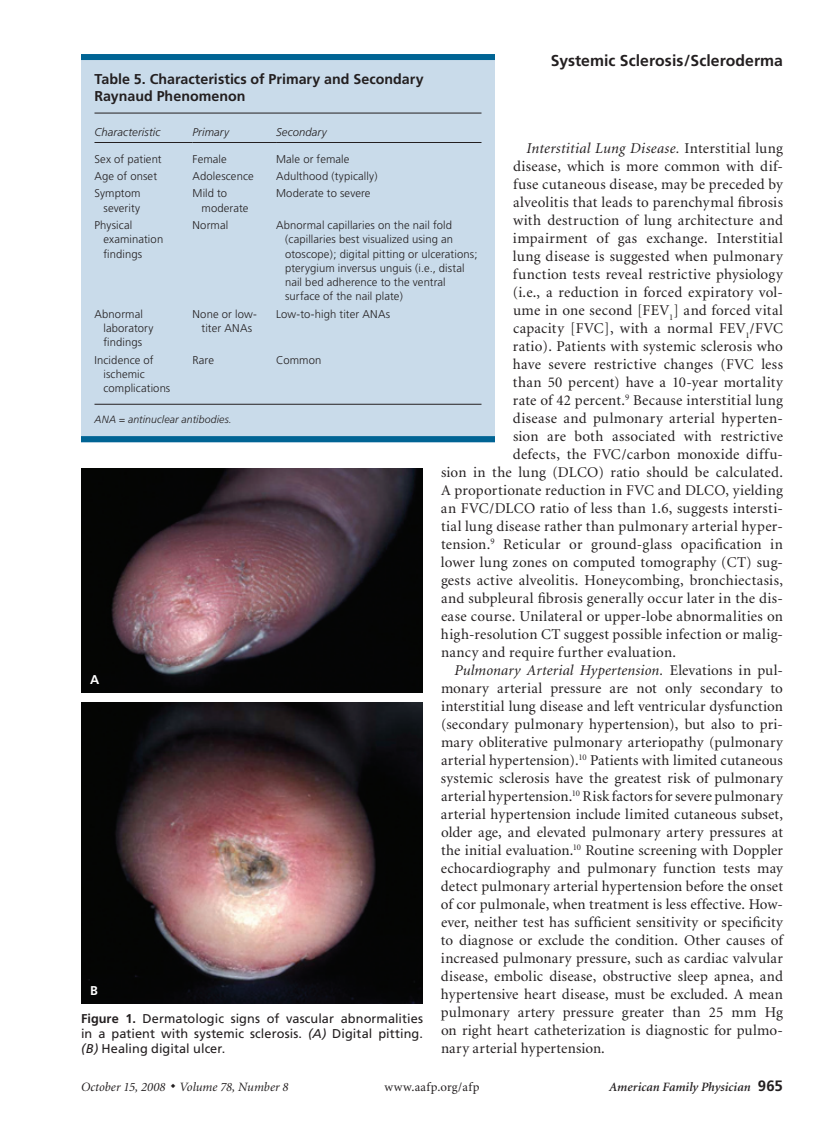
<style>
.page{position:relative;width:837px;height:1134px;background:#fff}
.page>*{position:absolute;margin:0;border:0;box-sizing:border-box;transform-origin:0 0}
.t1{font:700 15.75px "Frutiger";letter-spacing:.005em;color:#231f20}
.t2{font:15px "Minion";letter-spacing:.015em;color:#231f20}
.t3{font:italic 15px "Minion";letter-spacing:.015em;color:#231f20}
.t4{font:700 14.25px/16.5px "Frutiger";color:#231f20}
.t5{font:12.75px/15px "Frutiger";letter-spacing:.005em;color:#231f20;text-align:justify}
.t6{font:italic 12.75px "Minion";letter-spacing:.005em;color:#231f20}
.t7{font:italic 600 12.75px "Minion";letter-spacing:.01em;color:#231f20}
.t8{font:12.75px "Minion";letter-spacing:.03em;color:#231f20}
.t9{font:700 12.75px "Frutiger";color:#fff}
.t10{font:300 11.25px/14.2px "Frutiger";letter-spacing:.01em;color:#231f20}
.t11{font:italic 300 11.25px "Frutiger";letter-spacing:.01em;color:#231f20}
.t12{font:italic 300 10.5px "Frutiger";letter-spacing:.01em;color:#231f20}
.s1{font-style:normal}
.s2{font-weight:700}
.s3{font-style:italic}
.s4{font-family:"Frutiger";font-weight:700;font-style:normal;font-size:15px}
</style>
<div class="page">
<img style="left:81px;top:468px;width:342px;height:225px">
<img style="left:81px;top:702px;width:342px;height:302px">
<div style="left:81px;top:54px;width:414px;height:388px;background:#c9dbea"></div>
<div style="left:81px;top:54px;width:414px;height:6px;background:#006494"></div>
<hr style="left:94px;top:113px;width:388px;height:1px;background:#231f20">
<hr style="left:94px;top:142px;width:99px;height:1px;background:#231f20">
<hr style="left:193px;top:142px;width:83px;height:1px;background:#231f20">
<hr style="left:276px;top:142px;width:206px;height:1px;background:#231f20">
<hr style="left:94px;top:404px;width:388px;height:1px;background:#231f20">
<div style="left:81px;top:436px;width:414px;height:6px;background:#006494"></div>
<p class="t1" style="left:551px;top:51px;width:234px">Systemic Sclerosis/Scleroderma</p>
<p class="t4" style="left:94px;top:71px;width:331px">Table 5. Characteristics of Primary and Secondary<br>Raynaud Phenomenon</p>
<p class="t11" style="left:94px;top:126px;width:67px">Characteristic</p>
<p class="t11" style="left:193px;top:126px;width:38px">Primary</p>
<p class="t11" style="left:276px;top:126px;width:52px">Secondary</p>
<p class="t10" style="left:94px;top:152px;width:69px">Sex of patient</p>
<p class="t10" style="left:193px;top:152px;width:36px">Female</p>
<p class="t10" style="left:276px;top:152px;width:75px">Male or female</p>
<p class="t10" style="left:94px;top:169px;width:64px">Age of onset</p>
<p class="t10" style="left:193px;top:169px;width:63px">Adolescence</p>
<p class="t10" style="left:276px;top:169px;width:103px">Adulthood (typically)</p>
<p class="t10" style="left:94px;top:187px;width:48px;text-align:right">Symptom severity</p>
<p class="t10" style="left:202px;top:187px;width:48px;text-indent:-9px">Mild to moderate</p>
<p class="t10" style="left:276px;top:187px;width:96px">Moderate to severe</p>
<p class="t10" style="left:104px;top:218px;width:61px;text-indent:-9px">Physical examination findings</p>
<p class="t10" style="left:193px;top:218px;width:37px">Normal</p>
<p class="t10" style="left:285px;top:218px;width:194px;text-indent:-9px">Abnormal capillaries on the nail fold (capillaries best visualized using an otoscope); digital pitting or ulcerations; pterygium inversus unguis (i.e., distal nail bed adherence to the ventral surface of the nail plate)</p>
<p class="t10" style="left:104px;top:307px;width:51px;text-indent:-9px">Abnormal laboratory findings</p>
<p class="t10" style="left:193px;top:307px;width:66px;text-align:center">None or low&shy;titer ANAs</p>
<p class="t10" style="left:276px;top:307px;width:116px">Low-to-high titer ANAs</p>
<p class="t10" style="left:104px;top:353px;width:68px;text-indent:-9px">Incidence of ischemic complications</p>
<p class="t10" style="left:193px;top:353px;width:23px">Rare</p>
<p class="t10" style="left:276px;top:353px;width:47px">Common</p>
<p class="t12" style="left:94px;top:413px;width:139px">ANA = antinuclear antibodies.</p>
<p class="t3" style="left:526px;top:141px;width:258px">Interstitial Lung Disease. <span class="s1">Interstitial lung</span></p>
<p class="t2" style="left:513px;top:159px;width:271px">disease, which is more common with dif-</p>
<p class="t2" style="left:513px;top:177px;width:271px">fuse cutaneous disease, may be preceded by</p>
<p class="t2" style="left:513px;top:195px;width:271px">alveolitis that leads to parenchymal fibrosis</p>
<p class="t2" style="left:513px;top:213px;width:271px">with destruction of lung architecture and</p>
<p class="t2" style="left:513px;top:231px;width:272px">impairment of gas exchange. Interstitial</p>
<p class="t2" style="left:513px;top:249px;width:271px">lung disease is suggested when pulmonary</p>
<p class="t2" style="left:513px;top:267px;width:271px">function tests reveal restrictive physiology</p>
<p class="t2" style="left:513px;top:285px;width:272px">(i.e., a reduction in forced expiratory vol-</p>
<p class="t2" style="left:513px;top:303px;width:271px">ume in one second [FEV<sub>1</sub>] and forced vital</p>
<p class="t2" style="left:513px;top:321px;width:271px">capacity [FVC], with a normal FEV<sub>1</sub>/FVC</p>
<p class="t2" style="left:513px;top:339px;width:271px">ratio). Patients with systemic sclerosis who</p>
<p class="t2" style="left:513px;top:357px;width:272px">have severe restrictive changes (FVC less</p>
<p class="t2" style="left:513px;top:375px;width:271px">than 50 percent) have a 10-year mortality</p>
<p class="t2" style="left:513px;top:393px;width:272px">rate of 42 percent.<sup>9</sup> Because interstitial lung</p>
<p class="t2" style="left:513px;top:411px;width:272px">disease and pulmonary arterial hyperten-</p>
<p class="t2" style="left:513px;top:429px;width:272px">sion are both associated with restrictive</p>
<p class="t2" style="left:513px;top:447px;width:272px">defects, the FVC/carbon monoxide diffu-</p>
<p class="t2" style="left:441px;top:465px;width:343px">sion in the lung (DLCO) ratio should be calculated.</p>
<p class="t2" style="left:441px;top:483px;width:343px">A proportionate reduction in FVC and DLCO, yielding</p>
<p class="t2" style="left:441px;top:501px;width:344px">an FVC/DLCO ratio of less than 1.6, suggests intersti-</p>
<p class="t2" style="left:441px;top:519px;width:344px">tial lung disease rather than pulmonary arterial hyper-</p>
<p class="t2" style="left:441px;top:537px;width:343px">tension.<sup>9</sup> Reticular or ground-glass opacification in</p>
<p class="t2" style="left:441px;top:555px;width:344px">lower lung zones on computed tomography (CT) sug-</p>
<p class="t2" style="left:441px;top:573px;width:343px">gests active alveolitis. Honeycombing, bronchiectasis,</p>
<p class="t2" style="left:441px;top:591px;width:343px">and subpleural fibrosis generally occur later in the dis-</p>
<p class="t2" style="left:441px;top:609px;width:343px">ease course. Unilateral or upper-lobe abnormalities on</p>
<p class="t2" style="left:441px;top:627px;width:344px">high-resolution CT suggest possible infection or malig-</p>
<p class="t2" style="left:441px;top:645px;width:237px">nancy and require further evaluation.</p>
<p class="t3" style="left:454px;top:663px;width:330px">Pulmonary Arterial Hypertension. <span class="s1">Elevations in pul-</span></p>
<p class="t2" style="left:441px;top:681px;width:344px">monary arterial pressure are not only secondary to</p>
<p class="t2" style="left:441px;top:699px;width:343px">interstitial lung disease and left ventricular dysfunction</p>
<p class="t2" style="left:441px;top:717px;width:344px">(secondary pulmonary hypertension), but also to pri-</p>
<p class="t2" style="left:441px;top:735px;width:343px">mary obliterative pulmonary arteriopathy (pulmonary</p>
<p class="t2" style="left:441px;top:753px;width:343px">arterial hypertension).<sup>10</sup> Patients with limited cutaneous</p>
<p class="t2" style="left:441px;top:771px;width:344px">systemic sclerosis have the greatest risk of pulmonary</p>
<p class="t2" style="left:441px;top:789px;width:343px">arterial hypertension.<sup>10</sup> Risk factorsforsevere pulmonary</p>
<p class="t2" style="left:441px;top:807px;width:344px">arterial hypertension include limited cutaneous subset,</p>
<p class="t2" style="left:441px;top:825px;width:344px">older age, and elevated pulmonary artery pressures at</p>
<p class="t2" style="left:441px;top:843px;width:343px">the initial evaluation.<sup>10</sup> Routine screening with Doppler</p>
<p class="t2" style="left:441px;top:861px;width:343px">echocardiography and pulmonary function tests may</p>
<p class="t2" style="left:441px;top:879px;width:343px">detect pulmonary arterial hypertension before the onset</p>
<p class="t2" style="left:441px;top:897px;width:344px">of cor pulmonale, when treatment is less effective. How-</p>
<p class="t2" style="left:441px;top:915px;width:343px">ever, neither test has sufficient sensitivity or specificity</p>
<p class="t2" style="left:441px;top:933px;width:343px">to diagnose or exclude the condition. Other causes of</p>
<p class="t2" style="left:441px;top:951px;width:343px">increased pulmonary pressure, such as cardiac valvular</p>
<p class="t2" style="left:441px;top:969px;width:343px">disease, embolic disease, obstructive sleep apnea, and</p>
<p class="t2" style="left:441px;top:987px;width:343px">hypertensive heart disease, must be excluded. A mean</p>
<p class="t2" style="left:441px;top:1005px;width:343px">pulmonary artery pressure greater than 25 mm Hg</p>
<p class="t2" style="left:441px;top:1023px;width:344px">on right heart catheterization is diagnostic for pulmo-</p>
<p class="t2" style="left:441px;top:1041px;width:165px">nary arterial hypertension.</p>
<p class="t9" style="left:90px;top:672px;width:11px">A</p>
<p class="t9" style="left:90px;top:983px;width:9px">B</p>
<p class="t5" style="left:81px;top:1011px;width:343px"><span class="s2">Figure 1.</span> Dermatologic signs of vascular abnormalities in a patient with systemic sclerosis. <span class="s3">(A)</span> Digital pitting. <span class="s3">(B)</span> Healing digital ulcer.</p>
<p class="t6" style="left:81px;top:1080px;width:209px">October 15, 2008 Volume 78, Number 8</p>
<p class="t8" style="left:384px;top:1080px;width:97px">www.aafp.org/afp</p>
<p class="t7" style="left:609px;top:1080px;width:175px">American Family Physician <span class="s4">965</span></p>
</div>
